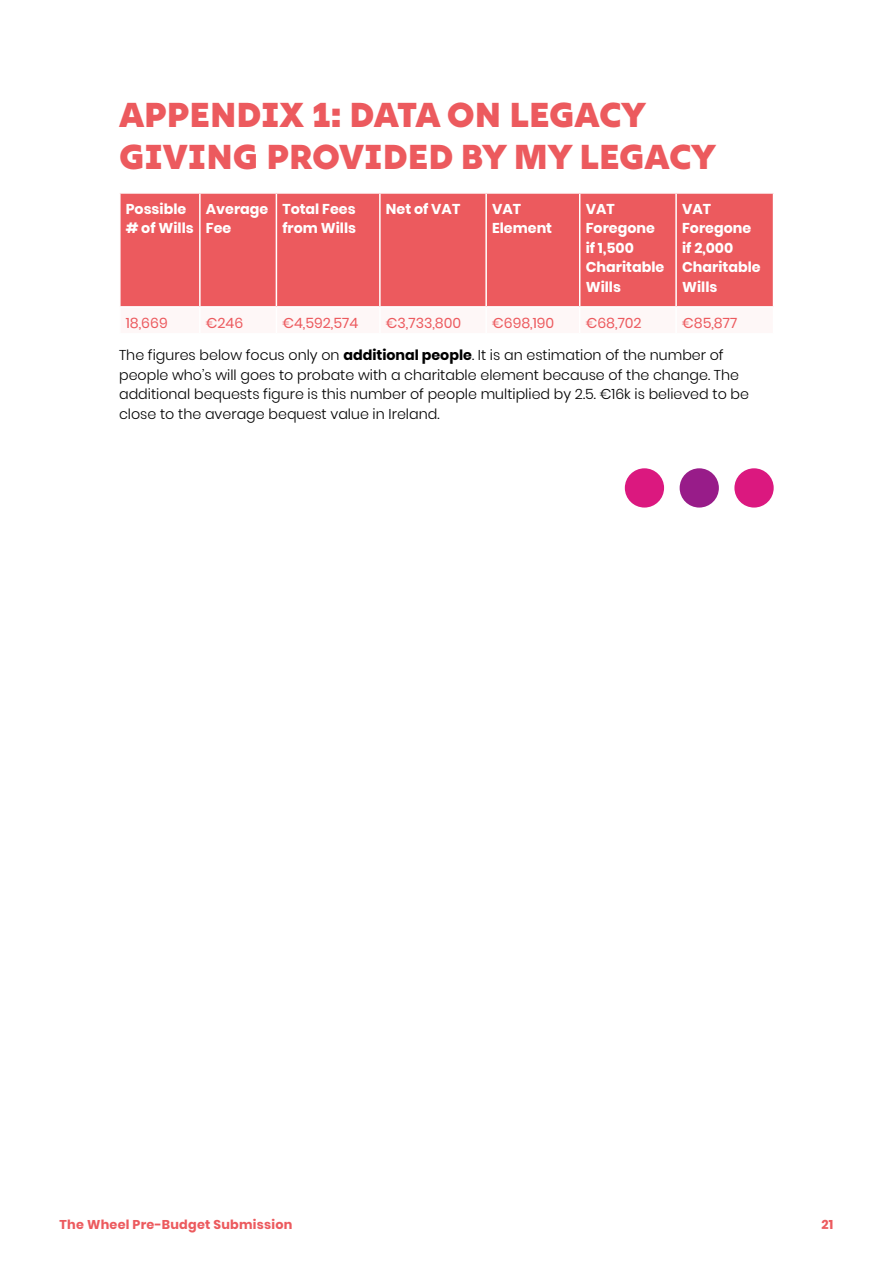
<style>
.page{position:relative;width:893px;height:1263px;background:#fff}
.page>*{position:absolute;margin:0;border:0;box-sizing:border-box;transform-origin:0 0}
.t1{font:900 34.5px/42px "Rig Sans";color:#ec5a5e}
.t2{font:300 14.25px/19.5px "Poppins";color:#000}
.t3{font:700 14.25px/19.5px "Poppins";color:#fff}
.t4{font:14.25px "Poppins";color:#ec5a5e}
.t5{font:700 12.75px "Poppins";letter-spacing:.02em;color:#ec5a5e}
.s1{font-weight:700}
</style>
<div class="page">
<div style="left:121px;top:194px;width:652px;height:112px;background:#ec5a5e"></div>
<hr style="left:199px;top:194px;width:2px;height:112px;background:#fff">
<hr style="left:276px;top:194px;width:1px;height:112px;background:#fff">
<hr style="left:379px;top:194px;width:2px;height:112px;background:#fff">
<hr style="left:485px;top:194px;width:2px;height:112px;background:#fff">
<hr style="left:579px;top:194px;width:1px;height:112px;background:#fff">
<hr style="left:675px;top:194px;width:2px;height:112px;background:#fff">
<div style="left:625px;top:468px;width:39px;height:39px;background:#db187f;border-radius:50%"></div>
<div style="left:680px;top:468px;width:39px;height:39px;background:#981c89;border-radius:50%"></div>
<div style="left:734px;top:468px;width:40px;height:39px;background:#db187f;border-radius:50%"></div>
<h1 class="t1" style="left:119px;top:94px;width:598px">APPENDIX 1: DATA ON LEGACY<br>GIVING PROVIDED BY MY LEGACY</h1>
<p class="t3" style="left:126px;top:199px;width:69px">Possible # of Wills</p>
<p class="t3" style="left:206px;top:199px;width:64px">Average<br>Fee</p>
<p class="t3" style="left:282px;top:199px;width:75px">Total Fees from Wills</p>
<p class="t3" style="left:386px;top:199px;width:76px">Net of VAT</p>
<p class="t3" style="left:492px;top:199px;width:61px">VAT<br>Element</p>
<p class="t3" style="left:586px;top:199px;width:80px">VAT<br>Foregone if 1,500<br>Charitable<br>Wills</p>
<p class="t3" style="left:682px;top:199px;width:80px">VAT<br>Foregone if 2,000<br>Charitable<br>Wills</p>
<p class="t4" style="left:126px;top:315px;width:43px">18,669</p>
<p class="t4" style="left:206px;top:315px;width:39px">€246</p>
<p class="t4" style="left:282px;top:315px;width:77px">€4,592,574</p>
<p class="t4" style="left:386px;top:315px;width:77px">€3,733,800</p>
<p class="t4" style="left:492px;top:315px;width:64px">€698,190</p>
<p class="t4" style="left:586px;top:315px;width:57px">€68,702</p>
<p class="t4" style="left:682px;top:315px;width:57px">€85,877</p>
<p class="t2" style="left:119px;top:345px;width:631px">The figures below focus only on <span class="s1">additional people</span>. It is an estimation of the number of people who’s will goes to probate with a charitable element because of the change. The additional bequests figure is this number of people multiplied by 2.5. €16k is believed to be close to the average bequest value in Ireland.</p>
<p class="t5" style="left:60px;top:1217px;width:234px">The Wheel Pre-Budget Submission</p>
<p class="t5" style="left:821px;top:1217px;width:14px">21</p>
</div>
